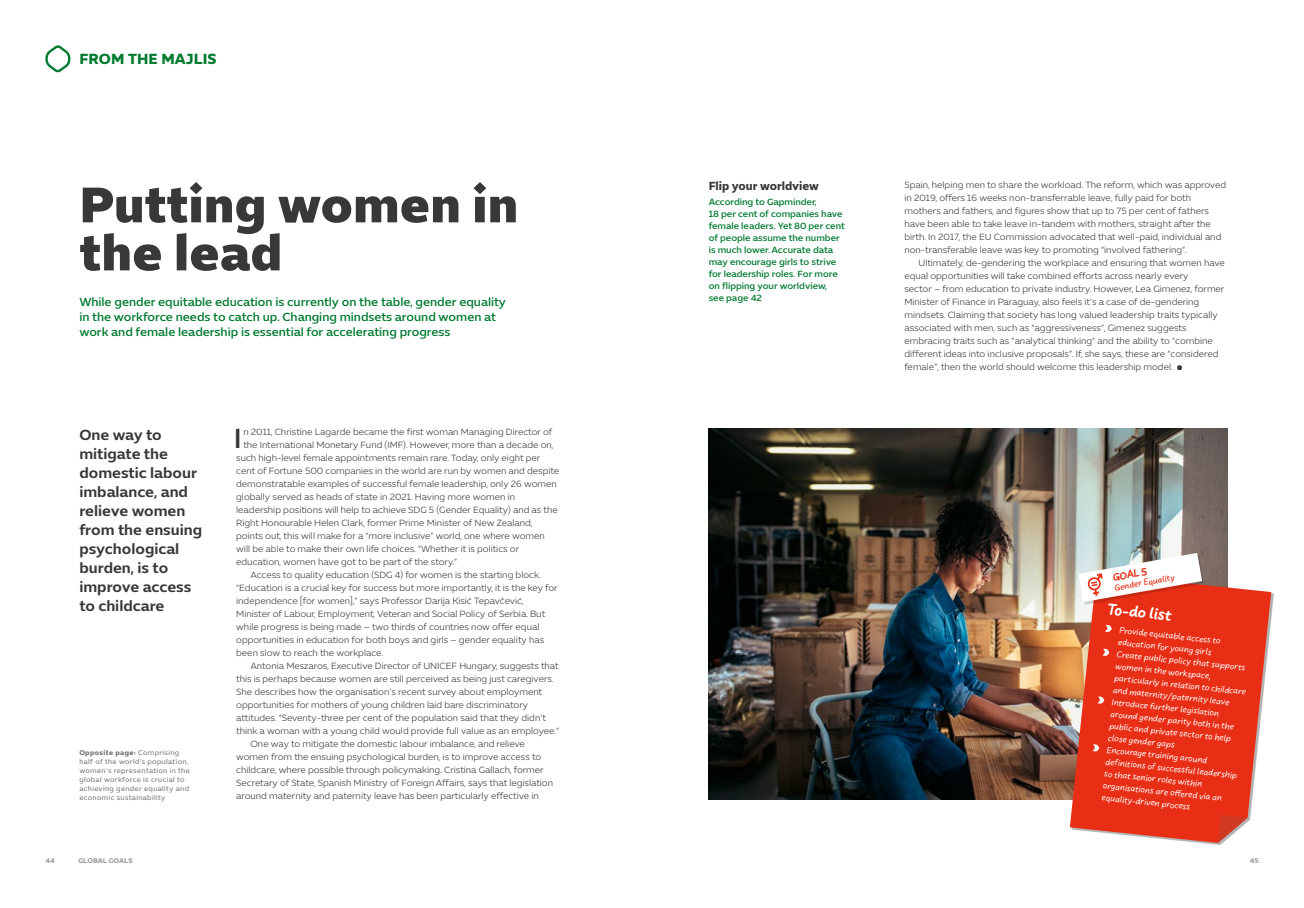
<style>
.page{position:relative;width:1304px;height:908px;background:#fff}
.page>*{position:absolute;margin:0;border:0;box-sizing:border-box;transform-origin:0 0}
.t1{font:900 51px/48px "Expo Sans Std";color:#383937}
.t2{font:500 28.1px "Expo Sans Std";color:#383937}
.t3{font:800 16px "Uberhand Pro";color:#fff}
.t4{font:600 15px/19px "Expo Sans Std";color:#383937}
.t5{font:700 15px "Expo Sans Std";letter-spacing:.01em;color:#007a2f}
.t6{font:500 12px/15px "Expo Sans Std";color:#007a2f}
.t7{font:700 12px "Expo Sans Std";color:#383937;scale:.96 1}
.t8{font:800 11px "Uberhand Pro";color:#e82f16}
.t9{font:300 9.2px/13px "Expo Sans Std";color:#383937}
.t10{font:9.2px/12px "Uberhand Pro";color:#fff}
.t11{font:500 9.2px/12px "Expo Sans Std";color:#007a2f}
.t12{font:500 9px "Uberhand Pro";color:#e82f16}
.t13{font:7px/9px "Expo Sans Std";letter-spacing:.05em;color:#6f7070}
.t14{font:700 7px "Expo Sans Std";letter-spacing:.005em;color:#9d9e9e}
.s1{font-weight:700}
</style>
<div class="page">
<img style="left:709px;top:428px;width:519px;height:371px">
<svg style="left:1177px;top:365px;width:5px;height:5px"></svg>
<svg style="left:1070px;top:573px;width:201px;height:269px;background:#e64a33"></svg>
<svg style="left:1218px;top:814px;width:29px;height:28px"></svg>
<svg style="left:1105px;top:624px;width:7px;height:7px"></svg>
<svg style="left:1102px;top:648px;width:7px;height:7px"></svg>
<svg style="left:1097px;top:696px;width:7px;height:7px"></svg>
<svg style="left:1092px;top:743px;width:7px;height:8px"></svg>
<div style="left:1080px;top:555px;width:124px;height:49px;background:#000;opacity:.15"></div>
<svg style="left:1078px;top:552px;width:124px;height:49px"></svg>
<svg style="left:45px;top:45px;width:26px;height:28px"></svg>
<h3 class="t5" style="left:79px;top:49px;width:139px">FROM THE MAJLIS</h3>
<h1 class="t1" style="left:79px;top:179px;width:440px">Putting women in the lead</h1>
<h3 class="t6" style="left:79px;top:294px;width:428px">While gender equitable education is currently on the table, gender equality in the workforce needs to catch up. Changing mindsets around women at work and female leadership is essential for accelerating progress</h3>
<h3 class="t4" style="left:79px;top:424px;width:124px">One way to mitigate the domestic labour imbalance, and relieve women from the ensuing psychological burden, is to improve access to childcare</h3>
<p class="t13" style="left:79px;top:747px;width:112px"><span class="s1">Opposite page:</span> Comprising half of the world’s population, women’s representation in the global workforce is crucial to achieving gender equality and economic sustainability</p>
<h2 class="t2" style="left:234px;top:421px;width:10px">I</h2>
<p class="t9" style="left:243px;top:425px;width:311px">n 2011, Christine Lagarde became the first woman Managing Director of</p>
<p class="t9" style="left:243px;top:438px;width:312px">the International Monetary Fund (IMF). However, more than a decade on,</p>
<p class="t9" style="left:236px;top:451px;width:306px">such high-level female appointments remain rare. Today, only eight per</p>
<p class="t9" style="left:236px;top:464px;width:325px">cent of Fortune 500 companies in the world are run by women and despite</p>
<p class="t9" style="left:236px;top:477px;width:322px">demonstratable examples of successful female leadership, only 26 women</p>
<p class="t9" style="left:236px;top:490px;width:280px">globally served as heads of state in 2021. Having more women in</p>
<p class="t9" style="left:236px;top:503px;width:323px">leadership positions will help to achieve SDG 5 (Gender Equality) and as the</p>
<p class="t9" style="left:236px;top:516px;width:298px">Right Honourable Helen Clark, former Prime Minister of New Zealand,</p>
<p class="t9" style="left:236px;top:529px;width:310px">points out, this will make for a “more inclusive” world, one where women</p>
<p class="t9" style="left:236px;top:542px;width:284px">will be able to make their own life choices. “Whether it is politics or</p>
<p class="t9" style="left:236px;top:555px;width:223px">education, women have got to be part of the story.”</p>
<p class="t9" style="left:250px;top:568px;width:292px">Access to quality education (SDG 4) for women is the starting block.</p>
<p class="t9" style="left:236px;top:581px;width:323px">“Education is a crucial key for success but more importantly, it is the key for</p>
<p class="t9" style="left:236px;top:594px;width:289px">independence [for women],” says Professor Darija Kisić Tepavčević,</p>
<p class="t9" style="left:236px;top:607px;width:310px">Minister of Labour, Employment, Veteran and Social Policy of Serbia. But</p>
<p class="t9" style="left:236px;top:620px;width:305px">while progress is being made – two thirds of countries now offer equal</p>
<p class="t9" style="left:236px;top:633px;width:309px">opportunities in education for both boys and girls – gender equality has</p>
<p class="t9" style="left:236px;top:646px;width:148px">been slow to reach the workplace.</p>
<p class="t9" style="left:250px;top:659px;width:310px">Antonia Meszaros, Executive Director of UNICEF Hungary, suggests that</p>
<p class="t9" style="left:236px;top:672px;width:319px">this is perhaps because women are still perceived as being just caregivers.</p>
<p class="t9" style="left:236px;top:685px;width:307px">She describes how the organisation’s recent survey about employment</p>
<p class="t9" style="left:236px;top:698px;width:293px">opportunities for mothers of young children laid bare discriminatory</p>
<p class="t9" style="left:236px;top:711px;width:311px">attitudes. “Seventy-three per cent of the population said that they didn’t</p>
<p class="t9" style="left:236px;top:724px;width:325px">think a woman with a young child would provide full value as an employee.”</p>
<p class="t9" style="left:250px;top:737px;width:276px">One way to mitigate the domestic labour imbalance, and relieve</p>
<p class="t9" style="left:236px;top:750px;width:307px">women from the ensuing psychological burden, is to improve access to</p>
<p class="t9" style="left:236px;top:763px;width:309px">childcare, where possible through policymaking. Cristina Gallach, former</p>
<p class="t9" style="left:236px;top:776px;width:318px">Secretary of State, Spanish Ministry of Foreign Affairs, says that legislation</p>
<p class="t9" style="left:236px;top:789px;width:304px">around maternity and paternity leave has been particularly effective in</p>
<h3 class="t7" style="left:709px;top:178px;width:116px">Flip your worldview</h3>
<p class="t11" style="left:709px;top:195px;width:138px">According to Gapminder,<br>18 per cent of companies have female leaders. Yet 80 per cent of people assume the number is much lower. Accurate data may encourage girls to strive for leadership roles. For more on flipping your worldview,<br>see page 42</p>
<p class="t9" style="left:904px;top:178px;width:323px">Spain, helping men to share the workload. The reform, which was approved in 2019, offers 16 weeks non-transferrable leave, fully paid for both mothers and fathers, and figures show that up to 75 per cent of fathers have been able to take leave in-tandem with mothers, straight after the birth. In 2017, the EU Commission advocated that well-paid, individual and non-transferable leave was key to promoting “involved fathering”.</p>
<p class="t9" style="left:904px;top:256px;width:322px;text-indent:14px">Ultimately, de-gendering the workplace and ensuring that women have equal opportunities will take combined efforts across nearly every<br>sector – from education to private industry. However, Lea Gimenez, former Minister of Finance in Paraguay, also feels it’s a case of de-gendering mindsets. Claiming that society has long valued leadership traits typically associated with men, such as “aggressiveness”, Gimenez suggests embracing traits such as “analytical thinking” and the ability to “combine different ideas into inclusive proposals”. If, she says, these are “considered female”, then the world should welcome this leadership model.</p>
<p class="t8" style="left:1111px;top:568px;width:37px;rotate:-10deg">GOAL 5</p>
<p class="t12" style="left:1113px;top:581px;width:62px;rotate:-10deg">Gender Equality</p>
<h3 class="t3" style="left:1109px;top:596px;width:66px;rotate:6deg">To-do list</h3>
<p class="t10" style="left:1120px;top:623px;width:134px;rotate:6deg">Provide equitable access to education for young girls<br>Create public policy that supports women in the workspace, particularly in relation to childcare and maternity/paternity leave<br>Introduce further legislation around gender parity both in the public and private sector to help close gender gaps<br>Encourage training around definitions of successful leadership so that senior roles within organisations are off ered via an equality-driven process</p>
<p class="t14" style="left:45px;top:855px;width:11px">44</p>
<p class="t14" style="left:78px;top:855px;width:56px">GLOBAL GOALS</p>
<p class="t14" style="left:1250px;top:855px;width:10px">45</p>
</div>
